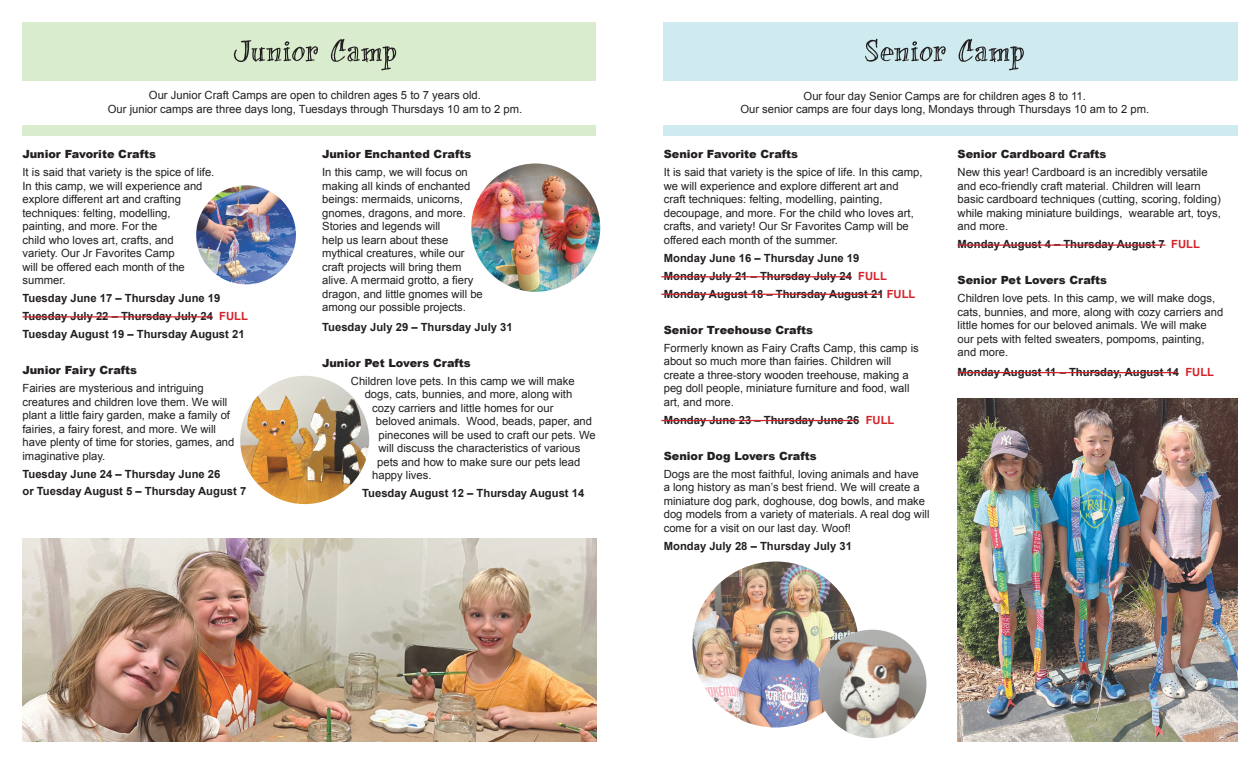
<style>
.page{position:relative;width:1260px;height:765px;background:#fff}
.page>*{position:absolute;margin:0;border:0;box-sizing:border-box;transform-origin:0 0}
.Camp_descriptions{font:11.25px/13.5px "Arial";color:#231f20}
.Camp_descriptions-2{font:700 11.25px/17.5px "Arial";color:#231f20}
.Camp_Introduction{font:11.25px/13.5px "Arial";color:#231f20;text-align:center}
.Camp_descriptions-3{font:900 11.25px "Arial";color:#231f20}
.s1{color:#d2232a}
</style>
<div class="page">
<div style="left:22px;top:22px;width:574px;height:59px;background:#d9ecce"></div>
<div style="left:22px;top:125px;width:574px;height:10px;background:#d9ecce"></div>
<img style="left:22px;top:539px;width:574px;height:202px">
<img style="left:958px;top:399px;width:280px;height:342px">
<img style="left:693px;top:561px;width:166px;height:167px;border-radius:83px">
<img style="left:818px;top:630px;width:108px;height:108px;border-radius:54px">
<img style="left:471px;top:163px;width:129px;height:129px;border-radius:64px">
<img style="left:196px;top:185px;width:100px;height:99px;border-radius:50px">
<svg style="left:234px;top:39px;width:162px;height:31px"></svg>
<div style="left:663px;top:125px;width:575px;height:10px;background:#cfebf0"></div>
<div style="left:663px;top:22px;width:575px;height:59px;background:#cfebf0"></div>
<svg style="left:865px;top:39px;width:159px;height:31px"></svg>
<img style="left:240px;top:376px;width:129px;height:128px;border-radius:64px">
<hr style="left:661px;top:294px;width:220px;height:1px;background:#d2232a">
<hr style="left:958px;top:244px;width:208px;height:2px;background:#d2232a">
<hr style="left:661px;top:276px;width:190px;height:1px;background:#d2232a">
<hr style="left:661px;top:420px;width:197px;height:1px;background:#d2232a">
<hr style="left:958px;top:372px;width:219px;height:1px;background:#d2232a">
<hr style="left:22px;top:316px;width:191px;height:1px;background:#d2232a">
<p class="Camp_Introduction" style="left:108px;top:89px;width:416px">Our Junior Craft Camps are open to children ages 5 to 7 years old.<br>Our junior camps are three days long, Tuesdays through Thursdays 10 am to 2 pm.</p>
<p class="Camp_descriptions-3" style="left:22px;top:146px;width:135px">Junior Favorite Crafts</p>
<p class="Camp_descriptions" style="left:22px;top:166px;width:193px">It is said that variety is the spice of life.<br>In this camp, we will experience and explore different art and crafting techniques: felting, modelling, painting, and more. For the<br>child who loves art, crafts, and<br>variety. Our Jr Favorites Camp<br>will be offered each month of the summer.</p>
<p class="Camp_descriptions-2" style="left:22px;top:290px;width:199px">Tuesday June 17 – Thursday June 19</p>
<p class="Camp_descriptions-2" style="left:22px;top:308px;width:227px">Tuesday July 22 – Thursday July 24 <span class="s1">FULL</span></p>
<p class="Camp_descriptions-2" style="left:22px;top:326px;width:224px">Tuesday August 19 – Thursday August 21</p>
<p class="Camp_descriptions-3" style="left:22px;top:362px;width:116px">Junior Fairy Crafts</p>
<p class="Camp_descriptions" style="left:22px;top:382px;width:213px">Fairies are mysterious and intriguing creatures and children love them. We will plant a little fairy garden, make a family of fairies, a fairy forest, and more. We will have plenty of time for stories, games, and imaginative play.</p>
<p class="Camp_descriptions-2" style="left:22px;top:465px;width:225px">Tuesday June 24 – Thursday June 26<br>or Tuesday August 5 – Thursday August 7</p>
<p class="Camp_descriptions-3" style="left:322px;top:146px;width:151px">Junior Enchanted Crafts</p>
<p class="Camp_descriptions" style="left:322px;top:166px;width:162px">In this camp, we will focus on making all kinds of enchanted beings: mermaids, unicorns, gnomes, dragons, and more.<br>Stories and legends will<br>help us learn about these mythical creatures, while our craft projects will bring them alive. A mermaid grotto, a fiery dragon, and little gnomes will be among our possible projects.</p>
<p class="Camp_descriptions-2" style="left:322px;top:318px;width:192px">Tuesday July 29 – Thursday July 31</p>
<p class="Camp_descriptions-3" style="left:322px;top:354px;width:150px">Junior Pet Lovers Crafts</p>
<p class="Camp_descriptions" style="left:351px;top:374px;width:225px">Children love pets. In this camp we will make</p>
<p class="Camp_descriptions" style="left:365px;top:388px;width:209px">dogs, cats, bunnies, and more, along with</p>
<p class="Camp_descriptions" style="left:372px;top:401px;width:183px">cozy carriers and little homes for our</p>
<p class="Camp_descriptions" style="left:376px;top:415px;width:218px">beloved animals. Wood, beads, paper, and</p>
<p class="Camp_descriptions" style="left:378px;top:428px;width:219px">pinecones will be used to craft our pets. We</p>
<p class="Camp_descriptions" style="left:378px;top:442px;width:203px">will discuss the characteristics of various</p>
<p class="Camp_descriptions" style="left:377px;top:455px;width:205px">pets and how to make sure our pets lead</p>
<p class="Camp_descriptions" style="left:372px;top:469px;width:61px">happy lives.</p>
<p class="Camp_descriptions-2" style="left:362px;top:485px;width:224px">Tuesday August 12 – Thursday August 14</p>
<p class="Camp_Introduction" style="left:740px;top:89px;width:410px">Our four day Senior Camps are for children ages 8 to 11.<br>Our senior camps are four days long, Mondays through Thursdays 10 am to 2 pm.</p>
<p class="Camp_descriptions-3" style="left:664px;top:146px;width:136px">Senior Favorite Crafts</p>
<p class="Camp_descriptions" style="left:664px;top:166px;width:260px">It is said that variety is the spice of life. In this camp, we will experience and explore different art and craft techniques: felting, modelling, painting, decoupage, and more. For the child who loves art, crafts, and variety! Our Sr Favorites Camp will be offered each month of the summer.</p>
<p class="Camp_descriptions-2" style="left:664px;top:249px;width:197px">Monday June 16 – Thursday June 19</p>
<p class="Camp_descriptions-2" style="left:664px;top:267px;width:225px">Monday July 21 – Thursday July 24 <span class="s1">FULL</span></p>
<p class="Camp_descriptions-2" style="left:664px;top:285px;width:253px">Monday August 18 – Thursday August 21 <span class="s1">FULL</span></p>
<p class="Camp_descriptions-3" style="left:664px;top:322px;width:151px">Senior Treehouse Crafts</p>
<p class="Camp_descriptions" style="left:664px;top:341px;width:257px">Formerly known as Fairy Crafts Camp, this camp is about so much more than fairies. Children will create a three-story wooden treehouse, making a peg doll people, miniature furniture and food, wall art, and more.</p>
<p class="Camp_descriptions-2" style="left:664px;top:411px;width:232px">Monday June 23 – Thursday June 26 <span class="s1">FULL</span></p>
<p class="Camp_descriptions-3" style="left:664px;top:448px;width:154px">Senior Dog Lovers Crafts</p>
<p class="Camp_descriptions" style="left:664px;top:467px;width:267px">Dogs are the most faithful, loving animals and have<br>a long history as man’s best friend. We will create a miniature dog park, doghouse, dog bowls, and make dog models from a variety of materials. A real dog will come for a visit on our last day. Woof!</p>
<p class="Camp_descriptions-2" style="left:664px;top:537px;width:190px">Monday July 28 – Thursday July 31</p>
<p class="Camp_descriptions-3" style="left:958px;top:146px;width:150px">Senior Cardboard Crafts</p>
<p class="Camp_descriptions" style="left:958px;top:165px;width:265px">New this year! Cardboard is an incredibly versatile and eco-friendly craft material. Children will learn basic cardboard techniques (cutting, scoring, folding) while making miniature buildings, wearable art, toys, and more.</p>
<p class="Camp_descriptions-2" style="left:958px;top:236px;width:244px">Monday August 4 – Thursday August 7 <span class="s1">FULL</span></p>
<p class="Camp_descriptions-3" style="left:958px;top:272px;width:151px">Senior Pet Lovers Crafts</p>
<p class="Camp_descriptions" style="left:958px;top:291px;width:267px">Children love pets. In this camp, we will make dogs, cats, bunnies, and more, along with cozy carriers and little homes for our beloved animals. We will make our pets with felted sweaters, pompoms, painting, and more.</p>
<p class="Camp_descriptions-2" style="left:958px;top:363px;width:258px">Monday August 11 – Thursday, August 14 <span class="s1">FULL</span></p>
</div>
